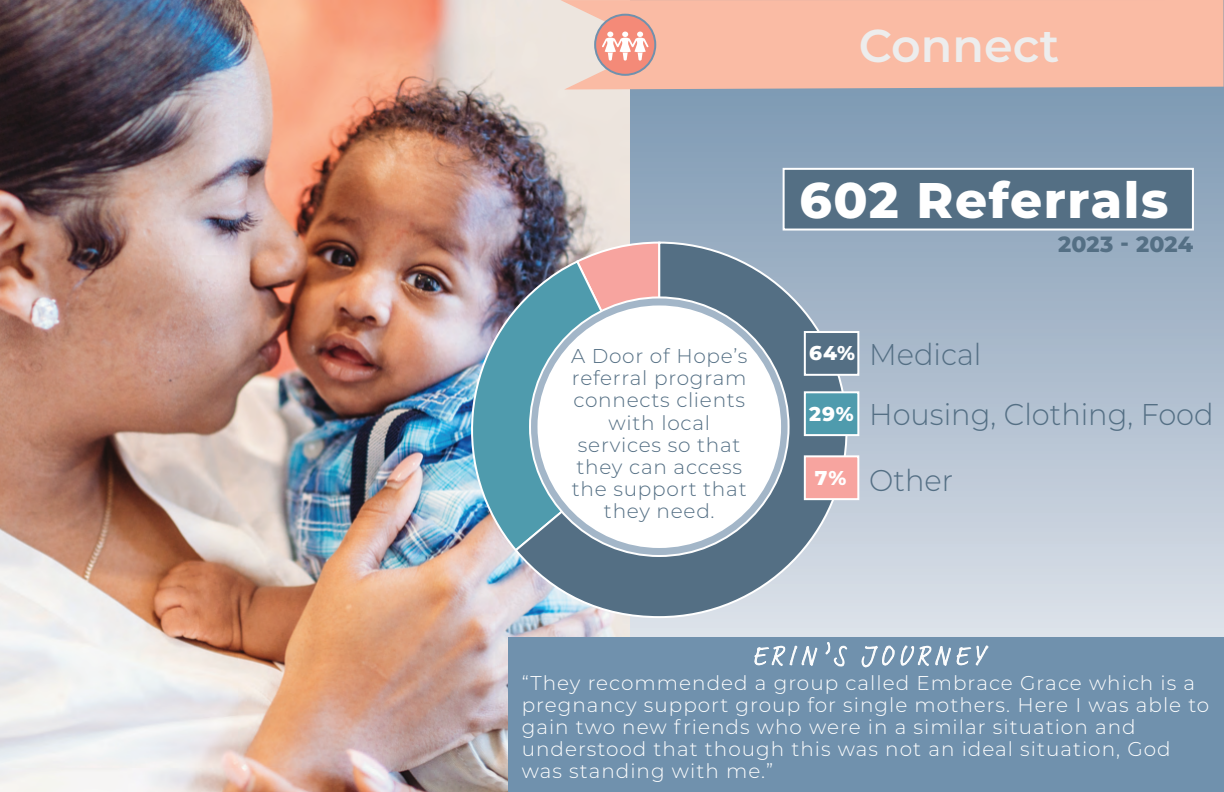
<style>
.page{position:relative;width:1224px;height:792px;background:#fff}
.page>*{position:absolute;margin:0;border:0;box-sizing:border-box;transform-origin:0 0}
.t1{font:800 50px "Montserrat";letter-spacing:.03em;color:#fff}
.t2{font:600 46px "Montserrat";color:#ededed}
.t3{font:300 30px "Montserrat";color:#546f84;scale:.96 1}
.t4{font:28px "Adobe Handwriting Frank";letter-spacing:.2em;color:#fff}
.t5{font:800 22px "Montserrat";letter-spacing:.01em;color:#546f84}
.t6{font:300 20px/22px "Montserrat";letter-spacing:.05em;color:#fff}
.t7{font:300 20px/22.2px "Montserrat";letter-spacing:.035em;color:#546f84;text-align:center}
.t8{font:800 20px "Montserrat";color:#fff}
.s1{font-weight:800;font-size:20px;color:#fff}
</style>
<div class="page">
<svg style="left:629px;top:90px;width:595px;height:548px;background:#abbbcd"></svg>
<img style="left:0;top:0;width:629px;height:792px">
<svg style="left:560px;top:0;width:664px;height:90px;background:#f6bca7"></svg>
<div style="left:595px;top:15px;width:60px;height:60px;background:#f48a78;border-radius:50%"></div>
<div style="left:594px;top:14px;width:62px;height:62px;border:2px solid #7091ad;border-radius:50%"></div>
<svg style="left:602px;top:32px;width:47px;height:29px"></svg>
<div style="left:509px;top:638px;width:715px;height:154px;background:#7091ad"></div>
<svg style="left:754px;top:645px;width:64px;height:21px"></svg>
<svg style="left:825px;top:642px;width:23px;height:25px"></svg>
<svg style="left:861px;top:645px;width:128px;height:23px"></svg>
<img style="left:449px;top:259px;width:64px;height:294px">
<svg style="left:513px;top:241px;width:336px;height:378px;background:#7691a3"></svg>
<svg style="left:530px;top:297px;width:259px;height:259px;background:#b3c3d1"></svg>
<svg style="left:575px;top:241px;width:126px;height:289px;background:#b5a2a9"></svg>
<div style="left:804px;top:455px;width:55px;height:45px;background:#f7a49f;border:2px solid #fff"></div>
<div style="left:804px;top:391px;width:55px;height:45px;background:#4f9bad;border:2px solid #fff"></div>
<div style="left:804px;top:331px;width:55px;height:45px;background:#546f84;border:2px solid #fff"></div>
<div style="left:783px;top:168px;width:411px;height:63px;background:#546f84;border:2px solid #fff"></div>
<div style="left:538px;top:305px;width:243px;height:243px;background:#fff;border-radius:50%"></div>
<h2 class="t2" style="left:859px;top:13px;width:202px">Connect</h2>
<p class="t7" style="left:571px;top:344px;width:178px">A Door of Hope’s referral program connects clients with local services so that they can access the support that they need.</p>
<h1 class="t1" style="left:800px;top:164px;width:370px">602 Referrals</h1>
<p class="t5" style="left:1058px;top:228px;width:137px">2023 - 2024</p>
<h3 class="t3" style="left:809px;top:334px;width:181px"><span class="s1">64%</span> Medical</h3>
<p class="t8" style="left:809px;top:399px;width:46px">29%</p>
<p class="t8" style="left:815px;top:463px;width:33px">7%</p>
<h3 class="t3" style="left:869px;top:394px;width:360px">Housing, Clothing, Food</h3>
<h3 class="t3" style="left:869px;top:460px;width:89px">Other</h3>
<h3 class="t4" style="left:752px;top:637px;width:232px">ERIN’S JOURNEY</h3>
<p class="t6" style="left:522px;top:672px;width:689px">“They recommended a group called Embrace Grace which is a pregnancy support group for single mothers. Here I was able to gain two new friends who were in a similar situation and understood that though this was not an ideal situation, God was standing with me.”</p>
</div>
